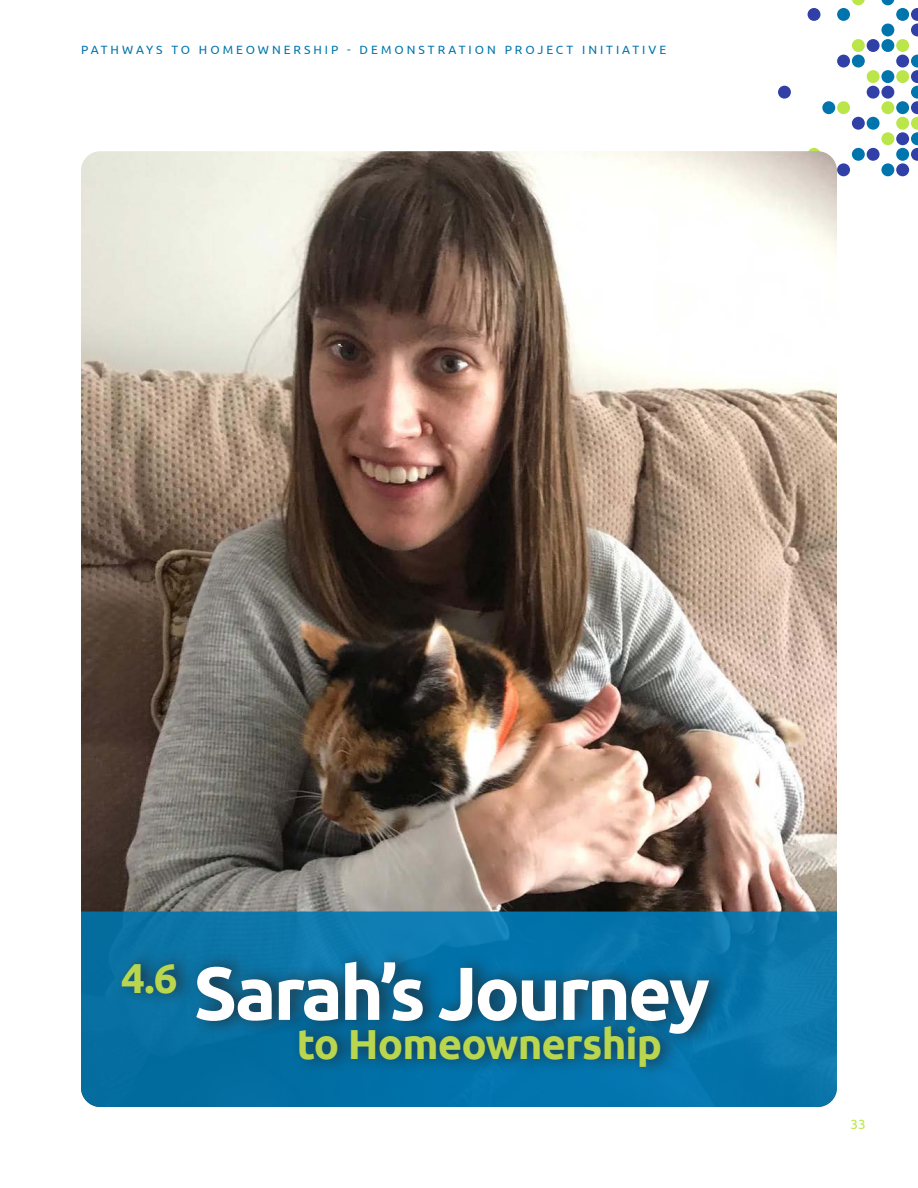
<style>
.page{position:relative;width:918px;height:1188px;background:#fff}
.page>*{position:absolute;margin:0;border:0;box-sizing:border-box;transform-origin:0 0}
.t1{font:700 75px "Ubuntu";letter-spacing:-.04em;color:#fff}
.t2{font:700 42px "Ubuntu";letter-spacing:-.02em;color:#bad64e}
.t3{font:13.5px "Ubuntu";color:#bae64a}
.t4{font:12px "Ubuntu";letter-spacing:.25em;color:#0075ad}
</style>
<div class="page">
<svg style="left:911px;top:8px;width:7px;height:28px"></svg>
<svg style="left:911px;top:55px;width:7px;height:106px"></svg>
<div style="left:896px;top:8px;width:13px;height:13px;background:#0075ad;border-radius:50%"></div>
<div style="left:896px;top:55px;width:13px;height:13px;background:#3040a6;border-radius:50%"></div>
<div style="left:896px;top:101px;width:13px;height:13px;background:#0075ad;border-radius:50%"></div>
<div style="left:896px;top:117px;width:13px;height:13px;background:#bae64a;border-radius:50%"></div>
<div style="left:896px;top:132px;width:13px;height:13px;background:#3040a6;border-radius:50%"></div>
<div style="left:896px;top:148px;width:13px;height:13px;background:#0075ad;border-radius:50%"></div>
<div style="left:896px;top:163px;width:13px;height:13px;background:#3040a6;border-radius:50%"></div>
<svg style="left:881px;top:0;width:13px;height:5px"></svg>
<div style="left:881px;top:24px;width:13px;height:12px;background:#0075ad;border-radius:50%"></div>
<div style="left:881px;top:39px;width:13px;height:13px;background:#0075ad;border-radius:50%"></div>
<div style="left:881px;top:70px;width:13px;height:13px;background:#0075ad;border-radius:50%"></div>
<div style="left:881px;top:86px;width:13px;height:13px;background:#3040a6;border-radius:50%"></div>
<div style="left:881px;top:163px;width:13px;height:13px;background:#0075ad;border-radius:50%"></div>
<div style="left:867px;top:39px;width:13px;height:13px;background:#3040a6;border-radius:50%"></div>
<div style="left:867px;top:86px;width:13px;height:13px;background:#3040a6;border-radius:50%"></div>
<div style="left:867px;top:117px;width:13px;height:13px;background:#0075ad;border-radius:50%"></div>
<div style="left:867px;top:148px;width:13px;height:13px;background:#3040a6;border-radius:50%"></div>
<div style="left:852px;top:55px;width:13px;height:13px;background:#0075ad;border-radius:50%"></div>
<div style="left:852px;top:117px;width:13px;height:13px;background:#3040a6;border-radius:50%"></div>
<div style="left:852px;top:148px;width:13px;height:13px;background:#0075ad;border-radius:50%"></div>
<div style="left:837px;top:8px;width:13px;height:13px;background:#0075ad;border-radius:50%"></div>
<div style="left:837px;top:55px;width:13px;height:13px;background:#3040a6;border-radius:50%"></div>
<div style="left:837px;top:163px;width:13px;height:13px;background:#3040a6;border-radius:50%"></div>
<div style="left:822px;top:101px;width:13px;height:13px;background:#0075ad;border-radius:50%"></div>
<div style="left:808px;top:8px;width:12px;height:13px;background:#3040a6;border-radius:50%"></div>
<div style="left:778px;top:86px;width:13px;height:13px;background:#3040a6;border-radius:50%"></div>
<div style="left:896px;top:39px;width:13px;height:13px;background:#bae64a;border-radius:50%"></div>
<div style="left:896px;top:70px;width:13px;height:13px;background:#bae64a;border-radius:50%"></div>
<div style="left:881px;top:101px;width:13px;height:13px;background:#bae64a;border-radius:50%"></div>
<div style="left:881px;top:132px;width:13px;height:13px;background:#bae64a;border-radius:50%"></div>
<div style="left:867px;top:70px;width:13px;height:13px;background:#bae64a;border-radius:50%"></div>
<svg style="left:852px;top:0;width:13px;height:5px"></svg>
<div style="left:852px;top:39px;width:13px;height:13px;background:#bae64a;border-radius:50%"></div>
<div style="left:837px;top:101px;width:13px;height:13px;background:#bae64a;border-radius:50%"></div>
<div style="left:808px;top:148px;width:12px;height:13px;background:#bae64a;border-radius:50%"></div>
<img style="left:81px;top:151px;width:756px;height:761px">
<svg style="left:81px;top:912px;width:147px;height:195px;background:#0870a1"></svg>
<svg style="left:228px;top:912px;width:609px;height:195px;background:#0876ab"></svg>
<div style="left:114px;top:948px;width:615px;height:134px;background:#231f20;opacity:.75"></div>
<p class="t4" style="left:81px;top:42px;width:587px">PATHWAYS TO HOMEOWNERSHIP - DEMONSTRATION PROJECT INITIATIVE</p>
<p class="t1" style="left:121px;top:948px;width:590px"><sup>4.6</sup> Sarah’s Journey</p>
<p class="t2" style="left:297px;top:1018px;width:367px">to Homeownership</p>
<p class="t3" style="left:850px;top:1116px;width:17px">33</p>
</div>
